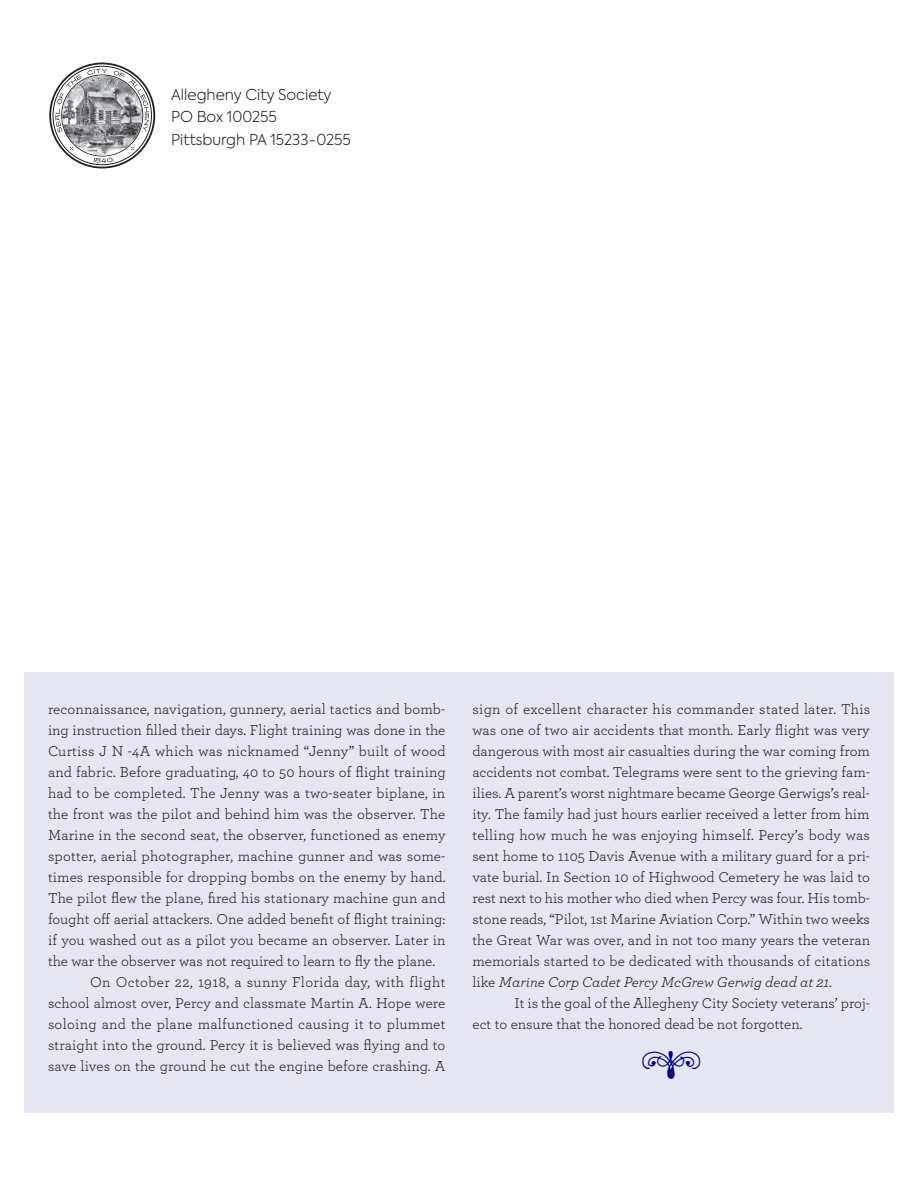
<style>
.page{position:relative;width:918px;height:1188px;background:#fff}
.page>*{position:absolute;margin:0;border:0;box-sizing:border-box;transform-origin:0 0}
.t1{font:27px "Skitch Ornaments Solid";color:#008}
.t2{font:15px/21px "Archer";letter-spacing:.01em;color:#231f20;text-align:justify}
.t3{font:300 15px/22.5px "Axiforma";color:#231f20}
.s1{font-style:italic}
</style>
<div class="page">
<div style="left:24px;top:672px;width:870px;height:441px;background:#e6e6f3"></div>
<div style="left:49px;top:63px;width:106px;height:105px;border:2px solid #231f20;border-radius:50%"></div>
<svg style="left:55px;top:93px;width:9px;height:39px"></svg>
<svg style="left:66px;top:69px;width:41px;height:18px"></svg>
<svg style="left:114px;top:71px;width:35px;height:61px"></svg>
<svg style="left:93px;top:158px;width:21px;height:5px"></svg>
<img style="left:62px;top:75px;width:80px;height:81px;border-radius:40px">
<p class="t3" style="left:171px;top:83px;width:181px">Allegheny City Society<br>PO Box 100255<br>Pittsburgh PA 15233-0255</p>
<p class="t2" style="left:48px;top:698px;width:399px">reconnaissance, navigation, gunnery, aerial tactics and bomb-</p>
<p class="t2" style="left:48px;top:719px;width:399px">ing instruction filled their days. Flight training was done in the</p>
<p class="t2" style="left:48px;top:740px;width:399px">Curtiss J N -4A which was nicknamed “Jenny” built of wood</p>
<p class="t2" style="left:48px;top:761px;width:399px">and fabric. Before graduating, 40 to 50 hours of flight training</p>
<p class="t2" style="left:48px;top:782px;width:399px">had to be completed. The Jenny was a two-seater biplane, in</p>
<p class="t2" style="left:48px;top:803px;width:399px">the front was the pilot and behind him was the observer. The</p>
<p class="t2" style="left:48px;top:824px;width:399px">Marine in the second seat, the observer, functioned as enemy</p>
<p class="t2" style="left:48px;top:845px;width:399px">spotter, aerial photographer, machine gunner and was some-</p>
<p class="t2" style="left:48px;top:866px;width:399px">times responsible for dropping bombs on the enemy by hand.</p>
<p class="t2" style="left:48px;top:887px;width:399px">The pilot flew the plane, fired his stationary machine gun and</p>
<p class="t2" style="left:48px;top:908px;width:399px">fought off aerial attackers. One added benefit of flight training:</p>
<p class="t2" style="left:48px;top:929px;width:399px">if you washed out as a pilot you became an observer. Later in</p>
<p class="t2" style="left:48px;top:950px;width:389px">the war the observer was not required to learn to fly the plane.</p>
<p class="t2" style="left:90px;top:971px;width:357px">On October 22, 1918, a sunny Florida day, with flight</p>
<p class="t2" style="left:48px;top:992px;width:399px">school almost over, Percy and classmate Martin A. Hope were</p>
<p class="t2" style="left:48px;top:1013px;width:399px">soloing and the plane malfunctioned causing it to plummet</p>
<p class="t2" style="left:48px;top:1034px;width:399px">straight into the ground. Percy it is believed was flying and to</p>
<p class="t2" style="left:48px;top:1055px;width:399px">save lives on the ground he cut the engine before crashing. A</p>
<p class="t2" style="left:472px;top:698px;width:399px">sign of excellent character his commander stated later. This was one of two air accidents that month. Early flight was very dangerous with most air casualties during the war coming from accidents not combat. Telegrams were sent to the grieving fam&shy;ilies. A parent’s worst nightmare became George Gerwigs’s real&shy;ity. The family had just hours earlier received a letter from him telling how much he was enjoying himself. Percy’s body was sent home to 1105 Davis Avenue with a military guard for a pri&shy;vate burial. In Section 10 of Highwood Cemetery he was laid to rest next to his mother who died when Percy was four. His tomb&shy;stone reads, “Pilot, 1st Marine Aviation Corp.” Within two weeks the Great War was over, and in not too many years the veteran memorials started to be dedicated with thousands of citations like <span class="s1">Marine Corp Cadet Percy McGrew Gerwig dead at 21</span>.</p>
<p class="t2" style="left:472px;top:992px;width:399px;text-indent:42px">It is the goal of the Allegheny City Society veterans’ proj&shy;ect to ensure that the honored dead be not forgotten.</p>
<h1 class="t1" style="left:641px;top:1045px;width:62px">•</h1>
</div>
